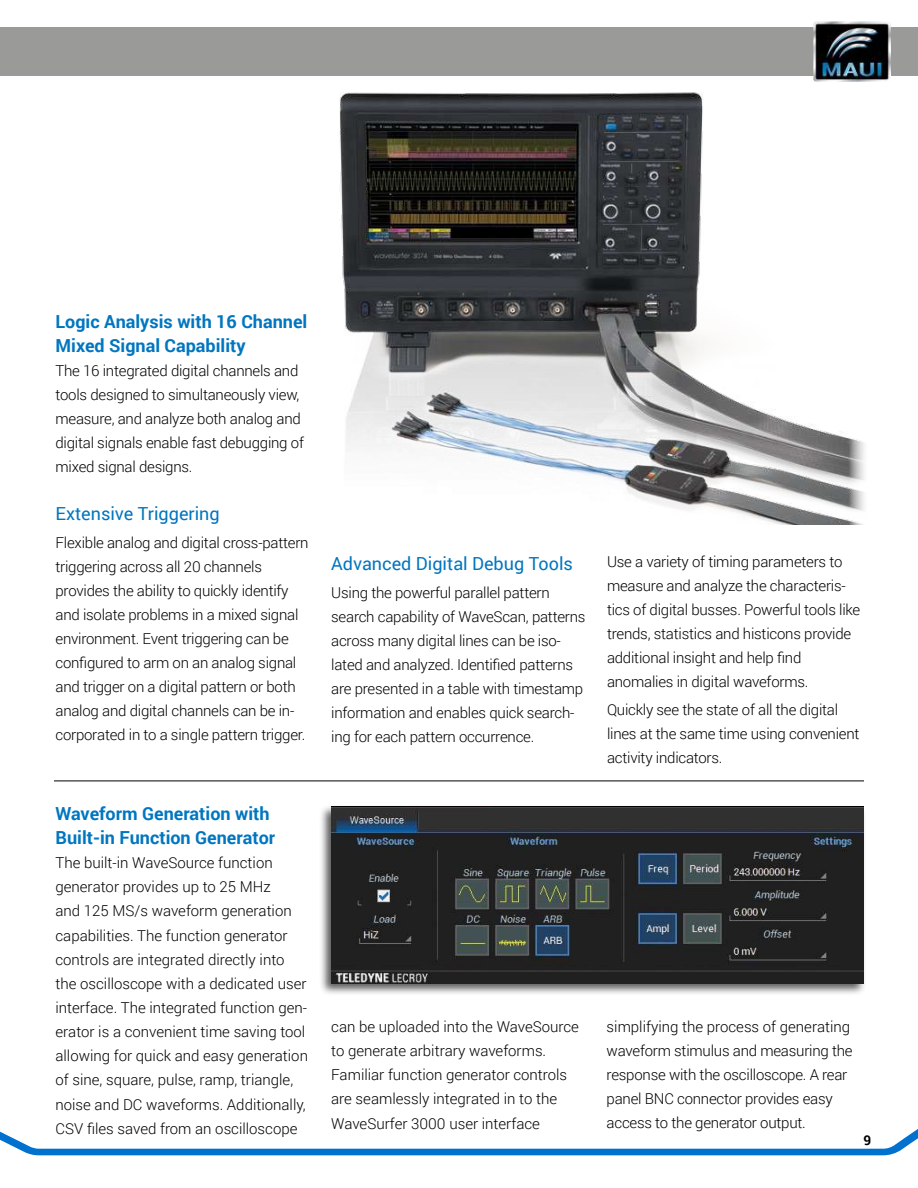
<style>
.page{position:relative;width:918px;height:1188px;background:#fff}
.page>*{position:absolute;margin:0;border:0;box-sizing:border-box;transform-origin:0 0}
.t1{font:700 18px/24.2px "Roboto";color:#0076c0}
.t2{font:18px "Roboto";color:#0076c0}
.t3{font:300 15px/24px "Roboto";letter-spacing:-.015em;color:#000}
.t4{font:700 13.5px "Roboto";color:#000}
</style>
<div class="page">
<svg style="left:0;top:1129px;width:918px;height:26px"></svg>
<div style="left:0;top:27px;width:918px;height:49px;background:#9a9a99"></div>
<img style="left:813px;top:21px;width:78px;height:61px">
<img style="left:340px;top:70px;width:529px;height:454px">
<hr style="left:54px;top:781px;width:810px;height:1px;background:#000">
<div style="left:319px;top:804px;width:548px;height:192px;background:#000;opacity:.65"></div>
<img style="left:332px;top:807px;width:532px;height:176px">
<p class="t1" style="left:56px;top:311px;width:253px">Logic Analysis with 16 Channel<br>Mixed Signal Capability</p>
<p class="t3" style="left:56px;top:360px;width:250px">The 16 integrated digital channels and tools designed to simultaneously view, measure, and analyze both analog and digital signals enable fast debugging of mixed signal designs.</p>
<p class="t2" style="left:56px;top:506px;width:166px">Extensive Triggering</p>
<p class="t3" style="left:56px;top:532px;width:255px">Flexible analog and digital cross-pattern triggering across all 20 channels provides the ability to quickly identify and isolate problems in a mixed signal environment. Event triggering can be configured to arm on an analog signal and trigger on a digital pattern or both analog and digital channels can be in&shy;corporated in to a single pattern trigger.</p>
<p class="t1" style="left:56px;top:803px;width:221px">Waveform Generation with<br>Built-in Function Generator</p>
<p class="t3" style="left:56px;top:852px;width:254px">The built-in WaveSource function generator provides up to 25 MHz<br>and 125 MS/s waveform generation capabilities. The function generator controls are integrated directly into the oscilloscope with a dedicated user interface. The integrated function gen&shy;erator is a convenient time saving tool allowing for quick and easy generation of sine, square, pulse, ramp, triangle, noise and DC waveforms. Additionally, CSV files saved from an oscilloscope</p>
<p class="t2" style="left:331px;top:556px;width:243px">Advanced Digital Debug Tools</p>
<p class="t3" style="left:331px;top:582px;width:256px">Using the powerful parallel pattern search capability of WaveScan, patterns across many digital lines can be iso&shy;lated and analyzed. Identified patterns are presented in a table with timestamp information and enables quick search&shy;ing for each pattern occurrence.</p>
<p class="t3" style="left:607px;top:550px;width:255px">Use a variety of timing parameters to measure and analyze the characteris&shy;tics of digital busses. Powerful tools like trends, statistics and histicons provide additional insight and help find anomalies in digital waveforms.</p>
<p class="t3" style="left:607px;top:699px;width:254px">Quickly see the state of all the digital lines at the same time using convenient activity indicators.</p>
<p class="t3" style="left:331px;top:1016px;width:249px">can be uploaded into the WaveSource to generate arbitrary waveforms.<br>Familiar function generator controls are seamlessly integrated in to the WaveSurfer 3000 user interface</p>
<p class="t3" style="left:607px;top:1016px;width:248px">simplifying the process of generating waveform stimulus and measuring the response with the oscilloscope. A rear panel BNC connector provides easy access to the generator output.</p>
<p class="t4" style="left:863px;top:1135px;width:9px">9</p>
</div>
